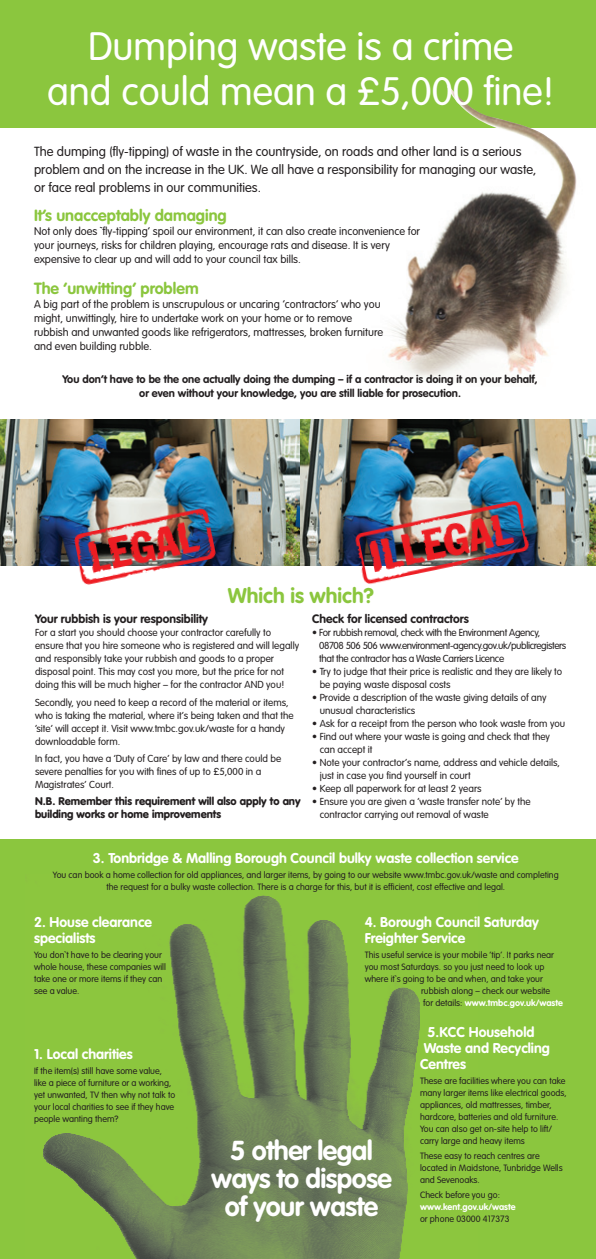
<style>
.page{position:relative;width:596px;height:1259px;background:#fff}
.page>*{position:absolute;margin:0;border:0;box-sizing:border-box;transform-origin:0 0}
.t1{font:300 39px/45px "VAG Rounded";color:#fff;text-align:center}
.t2{font:700 27px/28px "VAG Rounded";letter-spacing:-.02em;color:#fff;text-align:center}
.t3{font:700 21px "VAG Rounded";color:#8bc63e}
.t4{font:700 16px "VAG Rounded";color:#8bc63e}
.t5{font:700 14px/16px "VAG Rounded";color:#fff}
.t6{font:300 13px/18px "VAG Rounded";color:#231f20}
.t7{font:700 12px "VAG Rounded";color:#231f20}
.t8{font:300 11px/14px "VAG Rounded";color:#231f20}
.t9{font:700 11px/14px "VAG Rounded";color:#231f20;text-align:center}
.t10{font:900 11px/13px "VAG Rounded";color:#231f20}
.t11{font:300 10px/13px "VAG Rounded";color:#231f20}
.t12{font:300 10px/13px "VAG Rounded";letter-spacing:-.03em;color:#231f20}
.t13{font:300 9px/12px "VAG Rounded";color:#231f20}
.t14{font:700 9px "VAG Rounded";color:#fff}
.s1{font-weight:300;color:#231f20}
</style>
<div class="page">
<div style="left:0;top:0;width:595px;height:128px;background:#8bc63e"></div>
<img style="left:388px;top:86px;width:189px;height:291px">
<img style="left:0;top:420px;width:595px;height:146px">
<img style="left:69px;top:499px;width:164px;height:86px">
<img style="left:350px;top:494px;width:186px;height:90px">
<div style="left:0;top:839px;width:595px;height:420px;background:#8bc63e"></div>
<img style="left:43px;top:895px;width:377px;height:364px">
<h1 class="t1" style="left:47px;top:24px;width:508px">Dumping waste is a crime<br>and could mean a £5,000 fine!</h1>
<h3 class="t6" style="left:34px;top:142px;width:503px">The dumping (fly-tipping) of waste in the countryside, on roads and other land is a serious problem and on the increase in the UK. We all have a responsibility for managing our waste, or face real problems in our communities.</h3>
<h3 class="t4" style="left:34px;top:206px;width:194px">It’s unacceptably damaging</h3>
<p class="t8" style="left:34px;top:224px;width:387px">Not only does `fly-tipping’ spoil our environment, it can also create inconvenience for your journeys, risks for children playing, encourage rats and disease. It is very expensive to clear up and will add to your council tax bills.</p>
<h3 class="t4" style="left:34px;top:279px;width:166px">The ‘unwitting’ problem</h3>
<p class="t8" style="left:34px;top:297px;width:350px">A big part of the problem is unscrupulous or uncaring ‘contractors’ who you might, unwittingly, hire to undertake work on your home or to remove rubbish and unwanted goods like refrigerators, mattresses, broken furniture and even building rubble.</p>
<p class="t9" style="left:62px;top:372px;width:476px">You don’t have to be the one actually doing the dumping – if a contractor is doing it on your behalf, or even without your knowledge, you are still liable for prosecution.</p>
<h3 class="t3" style="left:228px;top:583px;width:147px">Which is which?</h3>
<p class="t7" style="left:312px;top:612px;width:158px">Check for licensed contractors</p>
<p class="t12" style="left:319px;top:626px;width:248px;text-indent:-7px">• For rubbish removal, check with the Environment Agency,<br>08708 506 506 www.environment-agency.gov.uk/publicregisters that the contractor has a Waste Carriers Licence</p>
<p class="t11" style="left:319px;top:665px;width:244px;text-indent:-8px">• Try to judge that their price is realistic and they are likely to be paying waste disposal costs</p>
<p class="t11" style="left:319px;top:691px;width:228px;text-indent:-8px">• Provide a description of the waste giving details of any unusual characteristics</p>
<p class="t11" style="left:312px;top:717px;width:254px">• Ask for a receipt from the person who took waste from you</p>
<p class="t11" style="left:319px;top:730px;width:232px;text-indent:-8px">• Find out where your waste is going and check that they can accept it</p>
<p class="t11" style="left:319px;top:756px;width:242px;text-indent:-8px">• Note your contractor‘s name, address and vehicle details, just in case you find yourself in court</p>
<p class="t11" style="left:312px;top:782px;width:171px">• Keep all paperwork for at least 2 years</p>
<p class="t11" style="left:319px;top:795px;width:212px;text-indent:-8px">• Ensure you are given a ‘waste transfer note’ by the contractor carrying out removal of waste</p>
<p class="t7" style="left:35px;top:612px;width:174px">Your rubbish is your responsibility</p>
<p class="t11" style="left:35px;top:626px;width:265px">For a start you should choose your contractor carefully to ensure that you hire someone who is registered and will legally and responsibly take your rubbish and goods to a proper disposal point. This may cost you more, but the price for not doing this will be much higher – for the contractor AND you!</p>
<p class="t11" style="left:35px;top:695px;width:260px">Secondly, you need to keep a record of the material or items, who is taking the material, where it‘s being taken and that the ’site‘ will accept it. Visit www.tmbc.gov.uk/waste for a handy downloadable form.</p>
<p class="t11" style="left:35px;top:752px;width:247px">In fact, you have a ’Duty of Care‘ by law and there could be severe penalties for you with fines of up to £5,000 in a<br>Magistrates’ Court.</p>
<p class="t10" style="left:35px;top:794px;width:267px">N.B. Remember this requirement will also apply to any building works or home improvements</p>
<h3 class="t5" style="left:93px;top:850px;width:427px">3. Tonbridge &amp; Malling Borough Council bulky waste collection service</h3>
<p class="t13" style="left:53px;top:868px;width:507px;text-align:center">You can book a home collection for old appliances, and larger items, by going to our website www.tmbc.gov.uk/waste and completing the request for a bulky waste collection. There is a charge for this, but it is efficient, cost effective and legal.</p>
<h3 class="t5" style="left:364px;top:913px;width:175px">4. Borough Council Saturday<br>Freighter Service</h3>
<p class="t13" style="left:364px;top:948px;width:191px">This useful service is your mobile ‘tip’. It parks near</p>
<p class="t13" style="left:364px;top:960px;width:181px">you most Saturdays. so you just need to look up</p>
<p class="t13" style="left:364px;top:972px;width:180px">where it`s going to be and when, and take your</p>
<p class="t13" style="left:421px;top:984px;width:131px">rubbish along – check our website</p>
<p class="t14" style="left:423px;top:997px;width:141px"><span class="s1">for details:</span> www.tmbc.gov.uk/waste</p>
<h3 class="t5" style="left:420px;top:1024px;width:131px;text-indent:8px">5.KCC Household<br>Waste and Recycling<br>Centres</h3>
<p class="t13" style="left:420px;top:1075px;width:148px">These are facilities where you can take many larger items like electrical goods, appliances, old mattresses, timber, hardcore, batteries and old furniture.<br>You can also get on-site help to lift/ carry large and heavy items</p>
<p class="t13" style="left:420px;top:1150px;width:144px">These easy to reach centres are located in Maidstone, Tunbridge Wells and Sevenoaks.</p>
<p class="t13" style="left:420px;top:1188px;width:81px">Check before you go:</p>
<p class="t14" style="left:420px;top:1201px;width:97px">www.kent.gov.uk/waste</p>
<p class="t13" style="left:420px;top:1212px;width:91px">or phone 03000 417373</p>
<h3 class="t5" style="left:34px;top:913px;width:119px">2. House clearance specialists</h3>
<p class="t13" style="left:34px;top:948px;width:133px">You don`t have to be clearing your whole house, these companies will take one or more items if they can see a value.</p>
<h3 class="t5" style="left:34px;top:1045px;width:100px">1. Local charities</h3>
<p class="t13" style="left:34px;top:1064px;width:143px">If the item(s) still have some value, like a piece of furniture or a working, yet unwanted, TV then why not talk to your local charities to see if they have people wanting them?</p>
<h2 class="t2" style="left:211px;top:1135px;width:182px">5 other legal ways to dispose of your waste</h2>
</div>
